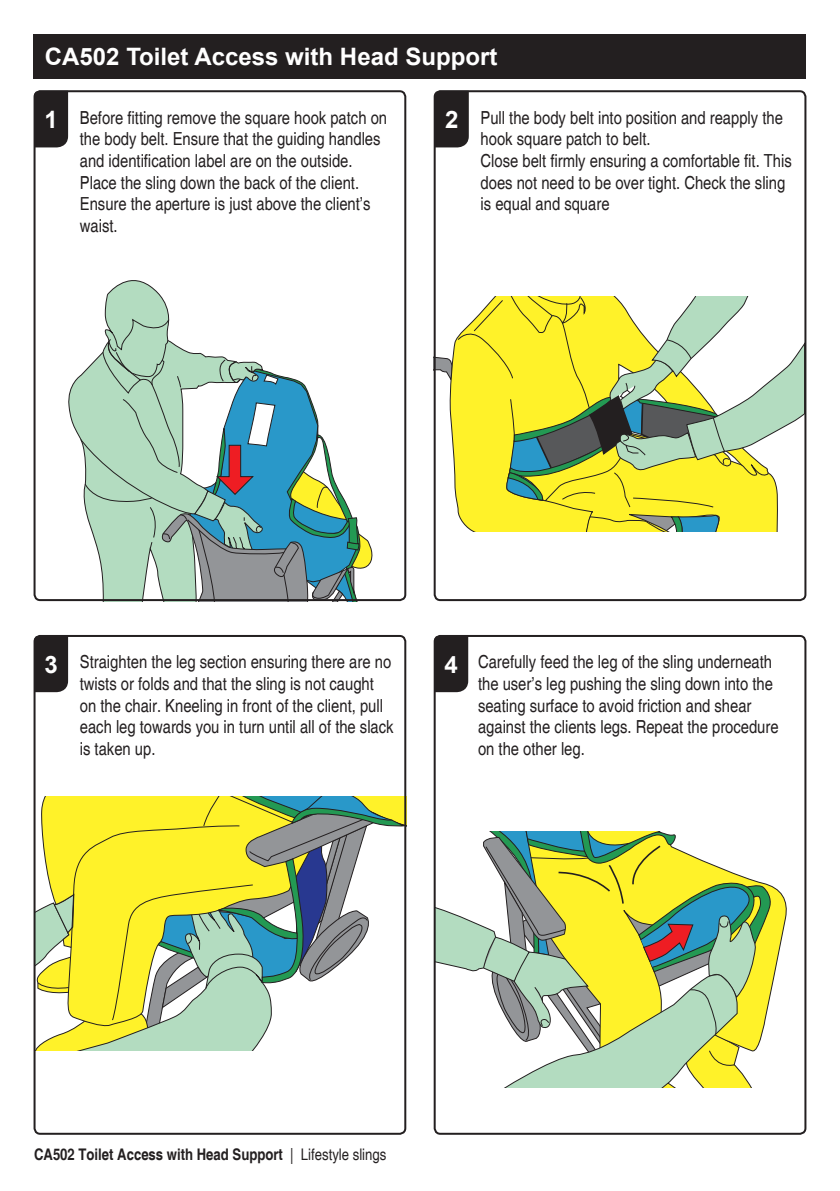
<style>
.page{position:relative;width:840px;height:1191px;background:#fff}
.page>*{position:absolute;margin:0;border:0;box-sizing:border-box;transform-origin:0 0}
.t1{font:700 24px "Arial";color:#fff}
.t2{font:condensed 18px/21.6px "Helvetica";color:#231f20}
.t3{font:700 condensed 16px "Helvetica";color:#231f20}
.s1{font-weight:400}
</style>
<div class="page">
<svg style="left:771px;top:885px;width:16px;height:108px"></svg>
<svg style="left:436px;top:831px;width:335px;height:256px"></svg>
<svg style="left:436px;top:297px;width:367px;height:234px"></svg>
<svg style="left:68px;top:280px;width:305px;height:318px"></svg>
<svg style="left:37px;top:796px;width:366px;height:254px"></svg>
<div style="left:34px;top:636px;width:34px;height:56px;background:#231f20"></div>
<div style="left:436px;top:638px;width:32px;height:54px;background:#231f20"></div>
<div style="left:35px;top:91px;width:33px;height:56px;background:#231f20"></div>
<div style="left:436px;top:93px;width:32px;height:54px;background:#231f20"></div>
<div style="left:433px;top:90px;width:373px;height:511px;border:2px solid #231f20;border-radius:6px"></div>
<div style="left:34px;top:90px;width:372px;height:511px;border:2px solid #231f20;border-radius:6px"></div>
<div style="left:433px;top:635px;width:373px;height:499px;border:2px solid #231f20;border-radius:6px"></div>
<div style="left:34px;top:635px;width:372px;height:499px;border:2px solid #231f20;border-radius:6px"></div>
<div style="left:34px;top:34px;width:772px;height:45px;background:#231f20"></div>
<p class="t1" style="left:45px;top:40px;width:454px">CA502 Toilet Access with Head Support</p>
<p class="t1" style="left:44px;top:102px;width:15px">1</p>
<p class="t2" style="left:80px;top:107px;width:308px">Before fitting remove the square hook patch on</p>
<p class="t1" style="left:445px;top:102px;width:15px">2</p>
<p class="t2" style="left:80px;top:128px;width:302px">the body belt. Ensure that the guiding handles and identification label are on the outside.<br>Place the sling down the back of the client.<br>Ensure the aperture is just above the client’s waist.</p>
<p class="t2" style="left:480px;top:107px;width:303px">Pull the body belt into position and reapply the hook square patch to belt.</p>
<p class="t2" style="left:480px;top:150px;width:312px">Close belt firmly ensuring a comfortable fit. This does not need to be over tight. Check the sling is equal and square</p>
<p class="t1" style="left:44px;top:647px;width:15px">3</p>
<p class="t2" style="left:80px;top:651px;width:312px">Straighten the leg section ensuring there are no</p>
<p class="t1" style="left:444px;top:647px;width:15px">4</p>
<p class="t2" style="left:80px;top:673px;width:315px">twists or folds and that the sling is not caught on the chair. Kneeling in front of the client, pull each leg towards you in turn until all of the slack is taken up.</p>
<p class="t2" style="left:477px;top:651px;width:302px">Carefully feed the leg of the sling underneath the user’s leg pushing the sling down into the seating surface to avoid friction and shear against the clients legs. Repeat the procedure on the other leg.</p>
<p class="t3" style="left:34px;top:1144px;width:353px">CA502 Toilet Access with Head Support <span class="s1">| Lifestyle slings</span></p>
</div>
